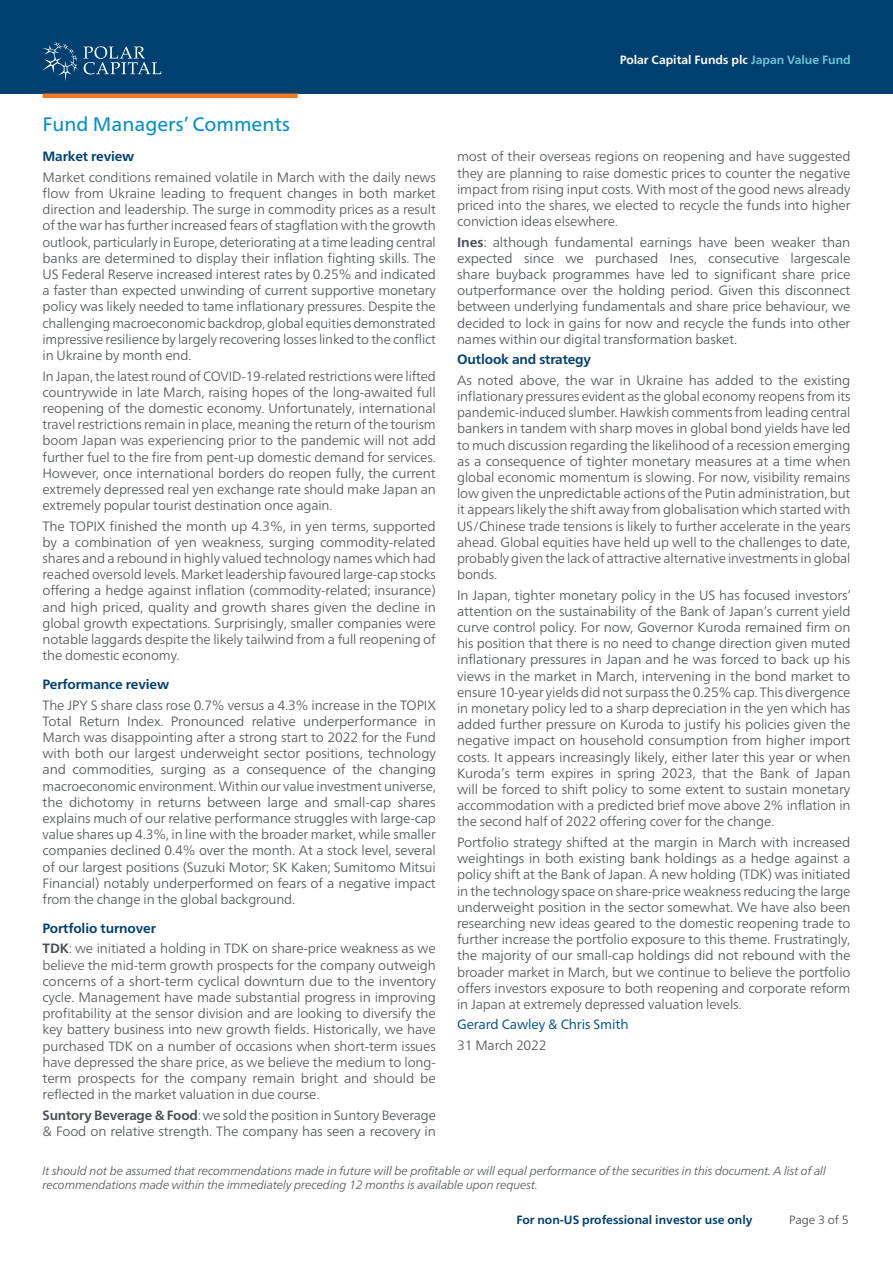
<style>
.page{position:relative;width:893px;height:1263px;background:#fff}
.page>*{position:absolute;margin:0;border:0;box-sizing:border-box;transform-origin:0 0}
.t1{font:19.5px "Frutiger Neue LT Pro";color:#0690c8}
.t2{font:300 13.5px/16.2px "Frutiger Neue LT Pro";letter-spacing:-.01em;color:#4b4f55;text-align:justify}
.t3{font:700 13.5px "Frutiger Neue LT Pro";letter-spacing:-.01em;color:#004071}
.t4{font:13.5px "Frutiger Neue LT Pro";letter-spacing:-.01em;color:#005187}
.t5{font:italic 300 12px/14.4px "Frutiger Neue LT Pro";letter-spacing:-.01em;color:#4b4f55}
.t6{font:700 12px "Frutiger Neue LT Pro";color:#004071}
.t7{font:700 12px "Frutiger Neue LT Pro";color:#fff}
.t8{font:300 12px "Frutiger Neue LT Pro";color:rgb(0 0 0/.75)}
.s1{font-weight:700;color:#004071}
.s2{font-weight:700}
.s3{color:#6dc5d8}
</style>
<div class="page">
<div style="left:0;top:0;width:893px;height:94px;background:#004071"></div>
<svg style="left:43px;top:41px;width:118px;height:40px"></svg>
<hr style="left:43px;top:94px;width:255px;height:4px;background:#f47921">
<h1 class="t1" style="left:43px;top:113px;width:249px">Fund Managers’ Comments</h1>
<p class="t3" style="left:43px;top:149px;width:93px">Market review</p>
<p class="t2" style="left:43px;top:169px;width:395px">Market conditions remained volatile in March with the daily news flow from Ukraine leading to frequent changes in both market direction and leadership. The surge in commodity prices as a result of the war has further increased fears of stagflation with the growth outlook, particularly in Europe, deteriorating at a time leading central banks are determined to display their inflation fighting skills. The US Federal Reserve increased interest rates by 0.25% and indicated a faster than expected unwinding of current supportive monetary policy was likely needed to tame inflationary pressures. Despite the challenging macroeconomic backdrop, global equities demonstrated impressive resilience by largely recovering losses linked to the conflict in Ukraine by month end.</p>
<p class="t2" style="left:43px;top:368px;width:395px">In Japan, the latest round of COVID-19-related restrictions were lifted countrywide in late March, raising hopes of the long-awaited full reopening of the domestic economy. Unfortunately, international travel restrictions remain in place, meaning the return of the tourism boom Japan was experiencing prior to the pandemic will not add further fuel to the fire from pent-up domestic demand for services.<br>However, once international borders do reopen fully, the current extremely depressed real yen exchange rate should make Japan an extremely popular tourist destination once again.</p>
<p class="t2" style="left:43px;top:518px;width:395px">The TOPIX finished the month up 4.3%, in yen terms, supported by a combination of yen weakness, surging commodity-related shares and a rebound in highly valued technology names which had reached oversold levels. Market leadership favoured large-cap stocks offering a hedge against inflation (commodity-related; insurance) and high priced, quality and growth shares given the decline in global growth expectations. Surprisingly, smaller companies were notable laggards despite the likely tailwind from a full reopening of the domestic economy.</p>
<p class="t3" style="left:43px;top:677px;width:128px">Performance review</p>
<p class="t2" style="left:43px;top:697px;width:395px">The JPY S share class rose 0.7% versus a 4.3% increase in the TOPIX Total Return Index. Pronounced relative underperformance in March was disappointing after a strong start to 2022 for the Fund with both our largest underweight sector positions, technology and commodities, surging as a consequence of the changing macroeconomic environment. Within our value investment universe, the dichotomy in returns between large and small-cap shares explains much of our relative performance struggles with large-cap value shares up 4.3%, in line with the broader market, while smaller companies declined 0.4% over the month. At a stock level, several of our largest positions (Suzuki Motor; SK Kaken; Sumitomo Mitsui Financial) notably underperformed on fears of a negative impact from the change in the global background.</p>
<p class="t2" style="left:43px;top:918px;width:395px;line-height:20.4px"><span class="s1">Portfolio turnover<br></span><span class="s2">TDK</span>: we initiated a holding in TDK on share-price weakness as we</p>
<p class="t2" style="left:43px;top:957px;width:395px">believe the mid-term growth prospects for the company outweigh concerns of a short-term cyclical downturn due to the inventory cycle. Management have made substantial progress in improving profitability at the sensor division and are looking to diversify the key battery business into new growth fields. Historically, we have purchased TDK on a number of occasions when short-term issues have depressed the share price, as we believe the medium to long&shy;term prospects for the company remain bright and should be reflected in the market valuation in due course.</p>
<p class="t2" style="left:43px;top:1107px;width:395px"><span class="s2">Suntory Beverage &amp; Food</span>: we sold the position in Suntory Beverage &amp; Food on relative strength. The company has seen a recovery in</p>
<p class="t7" style="left:620px;top:53px;width:233px">Polar Capital Funds plc <span class="s3">Japan Value Fund</span></p>
<p class="t2" style="left:457px;top:149px;width:395px">most of their overseas regions on reopening and have suggested they are planning to raise domestic prices to counter the negative impact from rising input costs. With most of the good news already priced into the shares, we elected to recycle the funds into higher conviction ideas elsewhere.</p>
<p class="t2" style="left:457px;top:234px;width:395px"><span class="s2">Ines</span>: although fundamental earnings have been weaker than expected since we purchased Ines, consecutive largescale share buyback programmes have led to significant share price outperformance over the holding period. Given this disconnect between underlying fundamentals and share price behaviour, we decided to lock in gains for now and recycle the funds into other names within our digital transformation basket.</p>
<p class="t3" style="left:457px;top:352px;width:136px">Outlook and strategy</p>
<p class="t2" style="left:457px;top:372px;width:395px">As noted above, the war in Ukraine has added to the existing inflationary pressures evident as the global economy reopens from its pandemic-induced slumber. Hawkish comments from leading central bankers in tandem with sharp moves in global bond yields have led to much discussion regarding the likelihood of a recession emerging as a consequence of tighter monetary measures at a time when global economic momentum is slowing. For now, visibility remains low given the unpredictable actions of the Putin administration, but it appears likely the shift away from globalisation which started with US/Chinese trade tensions is likely to further accelerate in the years ahead. Global equities have held up well to the challenges to date, probably given the lack of attractive alternative investments in global bonds.</p>
<p class="t2" style="left:457px;top:587px;width:396px">In Japan, tighter monetary policy in the US has focused investors’ attention on the sustainability of the Bank of Japan’s current yield curve control policy. For now, Governor Kuroda remained firm on his position that there is no need to change direction given muted inflationary pressures in Japan and he was forced to back up his views in the market in March, intervening in the bond market to ensure 10-year yields did not surpass the 0.25% cap. This divergence in monetary policy led to a sharp depreciation in the yen which has added further pressure on Kuroda to justify his policies given the negative impact on household consumption from higher import costs. It appears increasingly likely, either later this year or when Kuroda’s term expires in spring 2023, that the Bank of Japan will be forced to shift policy to some extent to sustain monetary accommodation with a predicted brief move above 2% inflation in the second half of 2022 offering cover for the change.</p>
<p class="t2" style="left:457px;top:834px;width:395px">Portfolio strategy shifted at the margin in March with increased weightings in both existing bank holdings as a hedge against a policy shift at the Bank of Japan. A new holding (TDK) was initiated in the technology space on share-price weakness reducing the large underweight position in the sector somewhat. We have also been researching new ideas geared to the domestic reopening trade to further increase the portfolio exposure to this theme. Frustratingly, the majority of our small-cap holdings did not rebound with the broader market in March, but we continue to believe the portfolio offers investors exposure to both reopening and corporate reform in Japan at extremely depressed valuation levels.</p>
<p class="t4" style="left:457px;top:1016px;width:173px">Gerard Cawley &amp; Chris Smith</p>
<p class="t2" style="left:457px;top:1037px;width:91px">31 March 2022</p>
<p class="t5" style="left:43px;top:1163px;width:785px">It should not be assumed that recommendations made in future will be profitable or will equal performance of the securities in this document. A list of all recommendations made within the immediately preceding 12 months is available upon request.</p>
<p class="t6" style="left:516px;top:1213px;width:238px">For non-US professional investor use only</p>
<p class="t8" style="left:789px;top:1211px;width:61px">Page 3 of 5</p>
</div>
